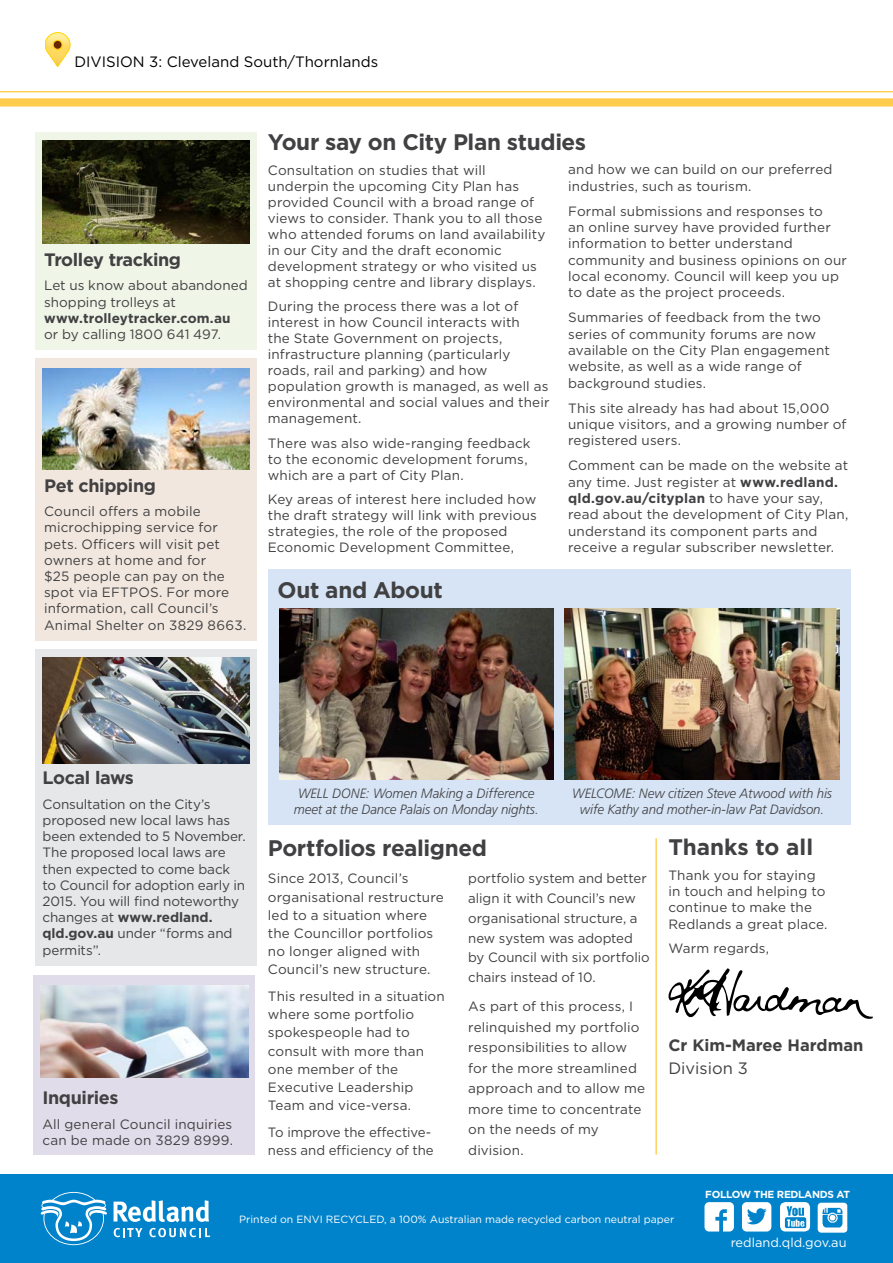
<style>
.page{position:relative;width:893px;height:1263px;background:#fff}
.page>*{position:absolute;margin:0;border:0;box-sizing:border-box;transform-origin:0 0}
.t1{font:700 22.5px "Gotham";letter-spacing:-.015em;color:#414042}
.t2{font:700 18px "Gotham";letter-spacing:-.02em;color:#414042}
.t3{font:700 16.5px "Gotham";color:#414042}
.t4{font:16.5px "Gotham";color:#414042}
.t5{font:15px "Gotham";color:#000}
.t6{font:13.5px/18.1px "Gotham";letter-spacing:.01em;color:#414042}
.t7{font:13.5px/16.2px "Gotham";letter-spacing:-.01em;color:#414042}
.t8{font:italic 300 13.5px/16.2px "Frutiger LT";letter-spacing:-.005em;color:#414042;text-align:center}
.t9{font:700 13.5px "Gotham";letter-spacing:.005em;color:#414042}
.t10{font:12.75px "Gotham";color:#fff}
.t11{font:10.5px "Gotham";color:#fff}
.t12{font:700 10.2px "Gotham";letter-spacing:-.03em;color:#fff}
.s1{font-weight:700}
</style>
<div class="page">
<div style="left:0;top:1174px;width:893px;height:89px;background:#0083ca"></div>
<svg style="left:114px;top:1200px;width:95px;height:22px"></svg>
<svg style="left:149px;top:1228px;width:61px;height:9px"></svg>
<svg style="left:114px;top:1228px;width:28px;height:9px"></svg>
<svg style="left:41px;top:1192px;width:66px;height:53px"></svg>
<svg style="left:704px;top:1202px;width:30px;height:29px"></svg>
<svg style="left:742px;top:1202px;width:29px;height:29px"></svg>
<img style="left:817px;top:1202px;width:31px;height:31px">
<div style="left:780px;top:1202px;width:30px;height:29px;background:#fff;border-radius:5px"></div>
<img style="left:784px;top:1203px;width:25px;height:27px">
<div style="left:0;top:98px;width:893px;height:9px;background:#ffcc4e"></div>
<hr style="left:0;top:91px;width:893px;height:1px;background:#ffcc4e">
<svg style="left:45px;top:32px;width:25px;height:35px"></svg>
<div style="left:53px;top:40px;width:9px;height:9px;border:1px solid #ffcb05;border-radius:50%"></div>
<svg style="left:668px;top:968px;width:205px;height:51px"></svg>
<div style="left:34px;top:975px;width:221px;height:179px;background:#e1dce9"></div>
<img style="left:41px;top:985px;width:207px;height:92px">
<div style="left:268px;top:570px;width:582px;height:255px;background:#d6e4f5"></div>
<div style="left:36px;top:132px;width:221px;height:218px;background:#eff6e7"></div>
<img style="left:43px;top:140px;width:207px;height:103px">
<div style="left:36px;top:358px;width:221px;height:282px;background:#f1e7de"></div>
<img style="left:43px;top:369px;width:207px;height:101px">
<img style="left:279px;top:608px;width:275px;height:171px">
<img style="left:565px;top:608px;width:274px;height:171px">
<div style="left:36px;top:649px;width:221px;height:317px;background:#e6e7e8"></div>
<img style="left:43px;top:658px;width:207px;height:105px">
<hr style="left:655px;top:838px;width:2px;height:316px;background:#ffcc4e">
<p class="t5" style="left:74px;top:52px;width:305px">DIVISION 3: Cleveland South/Thornlands</p>
<h2 class="t2" style="left:44px;top:247px;width:138px">Trolley tracking</h2>
<p class="t6" style="left:44px;top:277px;width:205px;line-height:16.2px">Let us know about abandoned shopping trolleys at</p>
<p class="t9" style="left:44px;top:309px;width:188px">www.trolleytracker.com.au</p>
<p class="t6" style="left:44px;top:325px;width:178px">or by calling 1800 641 497.</p>
<h2 class="t2" style="left:44px;top:473px;width:113px">Pet chipping</h2>
<p class="t6" style="left:44px;top:503px;width:204px;line-height:16.2px">Council offers a mobile microchipping service for pets. Officers will visit pet owners at home and for<br>$25 people can pay on the spot via EFTPOS. For more information, call Council’s<br>Animal Shelter on 3829 8663.</p>
<h1 class="t1" style="left:268px;top:127px;width:320px">Your say on City Plan studies</h1>
<p class="t6" style="left:268px;top:162px;width:279px;line-height:16px">Consultation on studies that will underpin the upcoming City Plan has provided Council with a broad range of views to consider. Thank you to all those who attended forums on land availability in our City and the draft economic development strategy or who visited us at shopping centre and library displays.</p>
<p class="t6" style="left:268px;top:298px;width:283px;line-height:15.9px">During the process there was a lot of interest in how Council interacts with<br>the State Government on projects, infrastructure planning (particularly roads, rail and parking) and how population growth is managed, as well as environmental and social values and their management.</p>
<p class="t6" style="left:268px;top:435px;width:264px;line-height:15.9px">There was also wide-ranging feedback to the economic development forums, which are a part of City Plan.</p>
<p class="t6" style="left:268px;top:491px;width:270px;line-height:15.9px">Key areas of interest here included how the draft strategy will link with previous strategies, the role of the proposed Economic Development Committee,</p>
<p class="t6" style="left:568px;top:161px;width:266px;line-height:16.4px">and how we can build on our preferred industries, such as tourism.</p>
<p class="t6" style="left:568px;top:202px;width:280px;line-height:16.4px">Formal submissions and responses to<br>an online survey have provided further information to better understand community and business opinions on our local economy. Council will keep you up to date as the project proceeds.</p>
<p class="t6" style="left:568px;top:309px;width:263px;line-height:16.4px">Summaries of feedback from the two series of community forums are now available on the City Plan engagement website, as well as a wide range of background studies.</p>
<p class="t6" style="left:568px;top:399px;width:280px;line-height:16.4px">This site already has had about 15,000 unique visitors, and a growing number of registered users.</p>
<p class="t6" style="left:568px;top:457px;width:282px;line-height:16.5px">Comment can be made on the website at any time. Just register at <span class="s1">www.redland. qld.gov.au/cityplan</span> to have your say, read about the development of City Plan, understand its component parts and receive a regular subscriber newsletter.</p>
<h1 class="t1" style="left:277px;top:575px;width:167px">Out and About</h1>
<h2 class="t2" style="left:43px;top:766px;width:93px">Local laws</h2>
<p class="t7" style="left:43px;top:796px;width:205px">Consultation on the City’s proposed new local laws has been extended to 5 November.<br>The proposed local laws are then expected to come back to Council for adoption early in<br>2015. You will find noteworthy changes at <span class="s1">www.redland. qld.gov.au</span> under “forms and permits”.</p>
<p class="t8" style="left:294px;top:785px;width:246px">WELL DONE: Women Making a Difference meet at the Dance Palais on Monday nights.</p>
<p class="t8" style="left:572px;top:785px;width:261px">WELCOME: New citizen Steve Atwood with his wife Kathy and mother-in-law Pat Davidson.</p>
<h1 class="t1" style="left:668px;top:832px;width:146px">Thanks to all</h1>
<p class="t6" style="left:668px;top:867px;width:161px;line-height:16.2px">Thank you for staying in touch and helping to continue to make the<br>Redlands a great place.</p>
<p class="t6" style="left:668px;top:939px;width:102px">Warm regards,</p>
<h1 class="t1" style="left:268px;top:833px;width:221px">Portfolios realigned</h1>
<p class="t6" style="left:268px;top:869px;width:177px">Since 2013, Council’s organisational restructure led to a situation where the Councillor portfolios no longer aligned with<br>Council’s new structure.</p>
<p class="t6" style="left:268px;top:987px;width:178px">This resulted in a situation where some portfolio spokespeople had to consult with more than one member of the<br>Executive Leadership<br>Team and vice-versa.</p>
<p class="t6" style="left:268px;top:1122px;width:167px">To improve the effective&shy;ness and efficiency of the</p>
<p class="t6" style="left:468px;top:868px;width:183px;line-height:20px">portfolio system and better align it with Council’s new organisational structure, a new system was adopted by Council with six portfolio chairs instead of 10.</p>
<p class="t6" style="left:468px;top:996px;width:178px;line-height:20.5px">As part of this process, I relinquished my portfolio responsibilities to allow for the more streamlined approach and to allow me more time to concentrate on the needs of my division.</p>
<p class="t3" style="left:668px;top:1034px;width:197px">Cr Kim-Maree Hardman</p>
<p class="t4" style="left:668px;top:1058px;width:81px">Division 3</p>
<h2 class="t2" style="left:42px;top:1086px;width:78px">Inquiries</h2>
<p class="t6" style="left:42px;top:1115px;width:192px;line-height:16.2px">All general Council inquiries can be made on 3829 8999.</p>
<p class="t11" style="left:239px;top:1212px;width:437px">Printed on ENVI RECYCLED, a 100% Australian made recycled carbon neutral paper</p>
<p class="t12" style="left:705px;top:1187px;width:146px">FOLLOW THE REDLANDS AT</p>
<p class="t10" style="left:731px;top:1235px;width:117px">redland.qld.gov.au</p>
</div>
